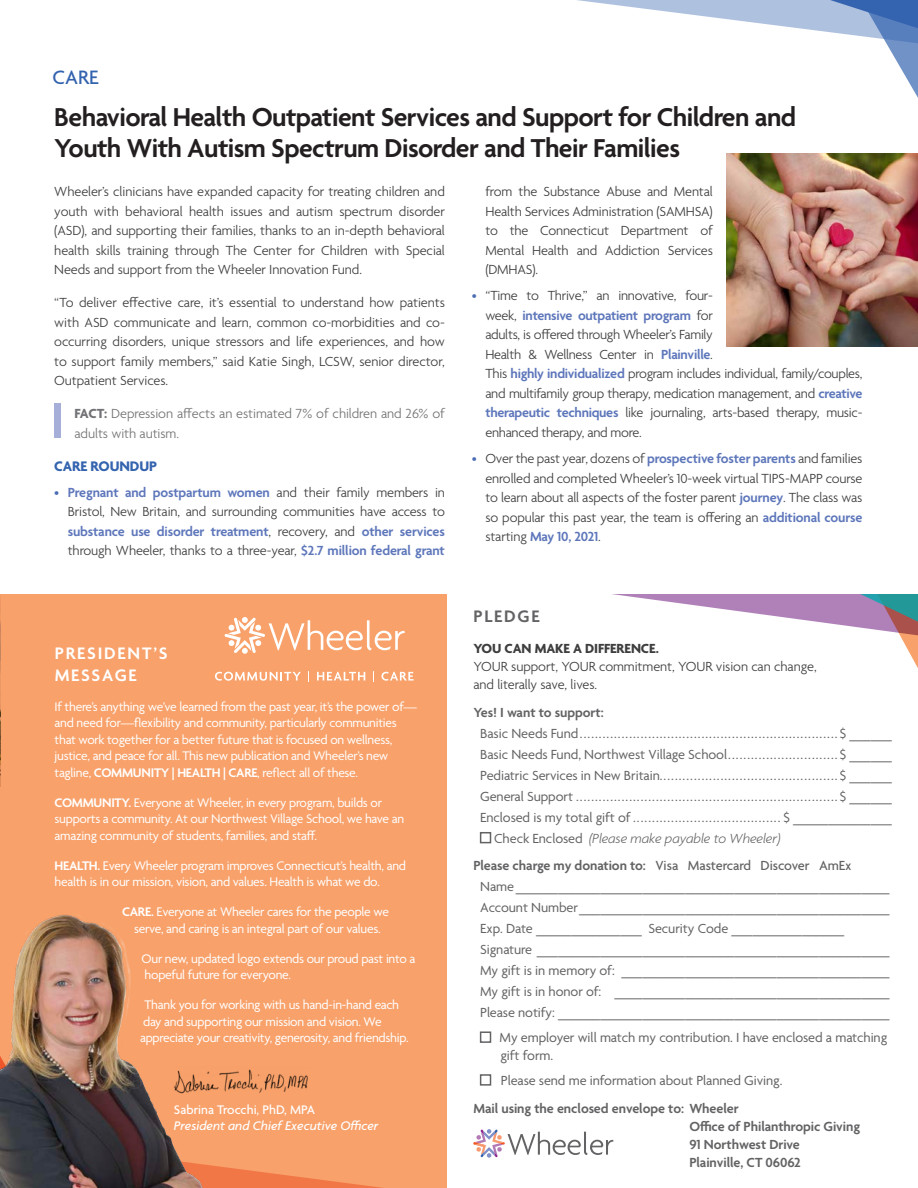
<style>
.page{position:relative;width:918px;height:1188px;background:#fff}
.page>*{position:absolute;margin:0;border:0;box-sizing:border-box;transform-origin:0 0}
.t1{font:600 28.05px/31.7px "Agenda";letter-spacing:-.02em;color:#231f20}
.t2{font:500 21px "Agenda";color:#3463af}
._24___Caps___Med___W{font:600 18px/21.6px "Agenda";letter-spacing:.1em;color:#fff}
._24___Caps___Med___W-2{font:600 18px "Agenda";letter-spacing:.1em;color:#636366}
.Care_Roundup{font:700 15px "Agenda";letter-spacing:-.005em;color:#3463af}
.Body{font:300 14.25px/19.5px "Agenda";letter-spacing:-.02em;color:#3e3e3f;text-align:justify}
.Body-2{font:14.25px/18px "Agenda";letter-spacing:-.005em;color:#636366}
.Body-3{font:600 14.25px "Agenda";letter-spacing:-.005em;color:#636366}
.Body-4{font:300 14.25px/19.5px "Agenda";letter-spacing:-.005em;color:#727376}
.Body-5{font:500 14.25px "Agenda";letter-spacing:-.005em;color:#636366}
.Body-6{font:italic 300 14.25px "Agenda";letter-spacing:-.005em;color:#636366}
.Body-7{font:700 14.25px "Agenda";letter-spacing:-.005em;color:#3e3e3f}
._9___Reg___75__K{font:13.5px/16.5px "Agenda";letter-spacing:-.02em;color:#fff}
._9___Reg___75__K-2{font:italic 500 13.5px/16.5px "Agenda";color:#fff}
.s1{font-weight:700}
.s2{color:#4b6db5}
.s3{font-weight:600;color:#5e77bb}
.s4{font-weight:600}
.s5{font-style:normal}
.s6{font-weight:400;font-style:normal}
</style>
<div class="page">
<img style="left:727px;top:154px;width:191px;height:193px">
<svg style="left:577px;top:0;width:341px;height:98px"></svg>
<div style="left:0;top:594px;width:446px;height:594px;background:#f8a16a"></div>
<svg style="left:612px;top:594px;width:306px;height:74px"></svg>
<img style="left:9px;top:914px;width:122px;height:142px">
<div style="left:54px;top:404px;width:7px;height:34px;background:#a5afd8"></div>
<svg style="left:215px;top:672px;width:86px;height:9px"></svg>
<svg style="left:317px;top:672px;width:48px;height:9px"></svg>
<svg style="left:381px;top:672px;width:33px;height:9px"></svg>
<svg style="left:225px;top:617px;width:180px;height:37px"></svg>
<svg style="left:0;top:1056px;width:614px;height:132px"></svg>
<p class="t2" style="left:52px;top:66px;width:48px">CARE</p>
<p class="t1" style="left:54px;top:103px;width:743px">Behavioral Health Outpatient Services and Support for Children and<br>Youth With Autism Spectrum Disorder and Their Families</p>
<p class="Body" style="left:54px;top:183px;width:392px">Wheeler’s clinicians have expanded capacity for treating children and youth with behavioral health issues and autism spectrum disorder (ASD), and supporting their families, thanks to an in-depth behavioral health skills training through The Center for Children with Special Needs and support from the Wheeler Innovation Fund.</p>
<p class="Body" style="left:54px;top:294px;width:392px">“To deliver effective care, it’s essential to understand how patients with ASD communicate and learn, common co-morbidities and co&shy;occurring disorders, unique stressors and life experiences, and how to support family members,” said Katie Singh, LCSW, senior director, Outpatient Services.</p>
<p class="Body-4" style="left:75px;top:405px;width:372px"><span class="s1">FACT:</span> Depression affects an estimated 7% of children and 26% of adults with autism.</p>
<p class="Care_Roundup" style="left:54px;top:458px;width:104px">CARE ROUNDUP</p>
<p class="Body" style="left:68px;top:484px;width:379px;text-indent:-14px"><span class="s2">•</span> <span class="s3">Pregnant and postpartum women</span> and their family members in Bristol, New Britain, and surrounding communities have access to <span class="s3">substance use disorder treatment</span>, recovery, and <span class="s3">other services </span>through Wheeler, thanks to a three-year, <span class="s3">$2.7 million federal grant</span></p>
<p class="Body" style="left:485px;top:183px;width:229px">from the Substance Abuse and Mental Health Services Administration (SAMHSA) to the Connecticut Department of Mental Health and Addiction Services (DMHAS).</p>
<p class="Body" style="left:485px;top:287px;width:379px;text-align:left;text-indent:-13px"><span class="s2">•</span> “Time to Thrive,” an innovative, four-<br>week, <span class="s3">intensive outpatient program</span> for<br>adults, is offered through Wheeler’s Family<br>Health &amp; Wellness Center in <span class="s3">Plainville</span>.<br>This <span class="s3">highly individualized</span> program includes individual, family/couples, and multifamily group therapy, medication management, and <span class="s3">creative therapeutic techniques</span> like journaling, arts-based therapy, music&shy;enhanced therapy, and more.</p>
<p class="Body" style="left:485px;top:450px;width:379px;text-indent:-14px"><span class="s2">•</span> Over the past year, dozens of <span class="s3">prospective foster parents</span> and families enrolled and completed Wheeler’s 10-week virtual TIPS-MAPP course to learn about all aspects of the foster parent <span class="s3">journey</span>. The class was so popular this past year, the team is offering an <span class="s3">additional course </span>starting <span class="s3">May 10, 2021</span>.</p>
<p class="_24___Caps___Med___W" style="left:55px;top:644px;width:114px">PRESIDENT’S<br>MESSAGE</p>
<p class="_9___Reg___75__K" style="left:55px;top:699px;width:364px">If there’s anything we’ve learned from the past year, it’s the power of— and need for—flexibility and community, particularly communities that work together for a better future that is focused on wellness, justice, and peace for all. This new publication and Wheeler’s new tagline, <span class="s4">COMMUNITY | HEALTH | CARE</span>, reflect all of these.</p>
<p class="_9___Reg___75__K" style="left:55px;top:795px;width:351px"><span class="s4">COMMUNITY.</span> Everyone at Wheeler, in every program, builds or supports a community. At our Northwest Village School, we have an amazing community of students, families, and staff.</p>
<p class="_9___Reg___75__K" style="left:55px;top:858px;width:353px"><span class="s4">HEALTH.</span> Every Wheeler program improves Connecticut’s health, and health is in our mission, vision, and values. Health is what we do.</p>
<p class="_9___Reg___75__K" style="left:122px;top:905px;width:268px;text-align:center"><span class="s4">CARE.</span> Everyone at Wheeler cares for the people we serve, and caring is an integral part of our values.</p>
<p class="_9___Reg___75__K" style="left:142px;top:951px;width:275px">Our new, updated logo extends our proud past into a hopeful future for everyone.</p>
<p class="_9___Reg___75__K" style="left:140px;top:998px;width:270px;text-indent:4px">Thank you for working with us hand-in-hand each day and supporting our mission and vision. We appreciate your creativity, generosity, and friendship.</p>
<p class="_9___Reg___75__K-2" style="left:174px;top:1101px;width:206px"><span class="s5">Sabrina Trocchi, PhD, MPA<br></span>President and Chief Executive Officer</p>
<p class="_24___Caps___Med___W-2" style="left:473px;top:606px;width:68px">PLEDGE</p>
<p class="Body-7" style="left:473px;top:641px;width:187px">YOU CAN MAKE A DIFFERENCE.</p>
<p class="Body" style="left:473px;top:658px;width:345px;line-height:18px">YOUR support, YOUR commitment, YOUR vision can change, and literally save, lives.</p>
<p class="Body-3" style="left:473px;top:704px;width:132px">Yes! I want to support:</p>
<p class="Body-2" style="left:480px;top:725px;width:413px">Basic Needs Fund....................................................................$ ______</p>
<p class="Body-2" style="left:480px;top:746px;width:413px">Basic Needs Fund, Northwest Village School............................. $ ______</p>
<p class="Body-2" style="left:480px;top:767px;width:413px">Pediatric Services in New Britain...............................................$ ______</p>
<p class="Body-2" style="left:480px;top:788px;width:413px">General Support .....................................................................$ ______</p>
<p class="Body-2" style="left:480px;top:809px;width:413px">Enclosed is my total gift of....................................... $ ______________</p>
<p class="Body-6" style="left:480px;top:829px;width:302px">■ <span class="s6">Check Enclosed</span> (Please make payable to Wheeler)</p>
<p class="Body-5" style="left:473px;top:858px;width:380px"><span class="s4">Please charge my donation to:</span> Visa Mastercard Discover AmEx</p>
<p class="Body-2" style="left:480px;top:879px;width:411px">Name_____________________________________________________</p>
<p class="Body-2" style="left:480px;top:900px;width:411px">Account Number____________________________________________</p>
<p class="Body-2" style="left:480px;top:921px;width:366px">Exp. Date _______________ Security Code ________________</p>
<p class="Body-2" style="left:480px;top:942px;width:411px">Signature __________________________________________________</p>
<p class="Body-2" style="left:480px;top:963px;width:411px">My gift is in memory of: ______________________________________</p>
<p class="Body-2" style="left:480px;top:984px;width:411px">My gift is in honor of: _______________________________________</p>
<p class="Body-2" style="left:480px;top:1005px;width:411px">Please notify: _______________________________________________</p>
<p class="Body-2" style="left:500px;top:1029px;width:388px;text-indent:-20px">■ My employer will match my contribution. I have enclosed a matching gift form.</p>
<p class="Body-2" style="left:480px;top:1072px;width:304px">■ Please send me information about Planned Giving.</p>
<p class="Body-3" style="left:473px;top:1100px;width:267px">Mail using the enclosed envelope to: Wheeler</p>
<p class="Body-3" style="left:689px;top:1118px;width:172px">Office of Philanthropic Giving</p>
<p class="Body-3" style="left:689px;top:1136px;width:112px">91 Northwest Drive</p>
<p class="Body-3" style="left:689px;top:1154px;width:113px">Plainville, CT 06062</p>
</div>
